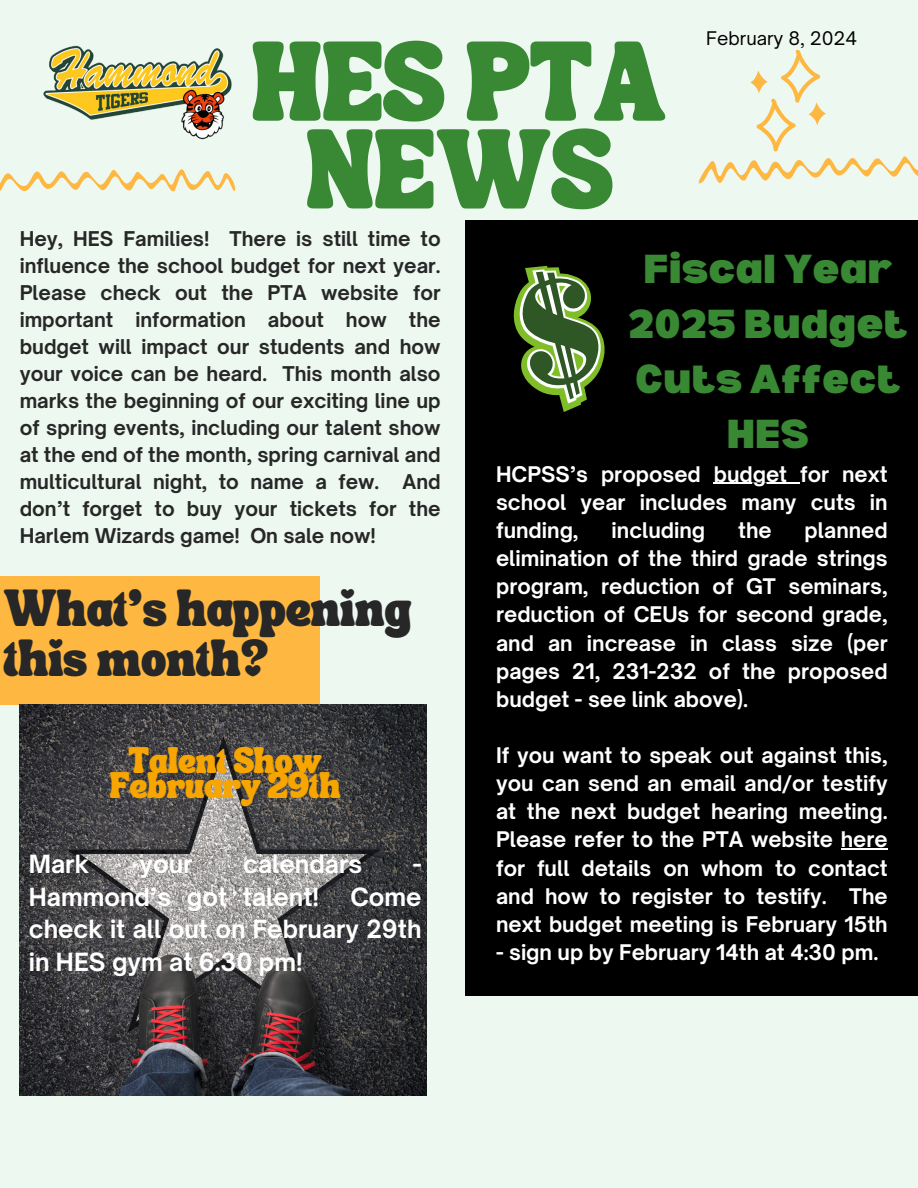
<style>
.page{position:relative;width:918px;height:1188px;background:#edf8f1}
.page>*{position:absolute;margin:0;border:0;box-sizing:border-box;transform-origin:0 0}
.t1{font:55.05px/87.8px "TANSONGBIRD";letter-spacing:.01em;color:#398934;text-align:center}
.t2{font:900 39.6px/55.2px "Bernoru";color:#398934;text-align:center}
.t3{font:25.35px/50.7px "TANSONGBIRD";color:#272727}
.t4{font:700 24px/32.7px "Open Sauce One";color:#fff;text-align:justify}
.t5{font:700 20.7px/28.2px "Open Sauce One";color:#fff;text-align:justify}
.t6{font:700 19.5px/27px "Open Sauce One";color:#272727;text-align:justify}
.t7{font:18px "TANSONGBIRD";color:#f7a500}
.t8{font:18px "Open Sauce One";color:#000}
</style>
<div class="page">
<div style="left:0;top:576px;width:319px;height:128px;background:#feb841"></div>
<svg style="left:0;top:169px;width:236px;height:23px"></svg>
<svg style="left:698px;top:49px;width:220px;height:135px"></svg>
<img style="left:43px;top:45px;width:189px;height:95px">
<div style="left:466px;top:220px;width:452px;height:775px;background:#000"></div>
<svg style="left:513px;top:266px;width:92px;height:146px"></svg>
<hr style="left:714px;top:483px;width:86px;height:1px;background:#fff">
<hr style="left:841px;top:849px;width:47px;height:1px;background:#fff">
<img style="left:20px;top:704px;width:407px;height:392px">
<p class="t1" style="left:252px;top:58px;width:416px">HES PTA<br>NEWS</p>
<h4 class="t8" style="left:706px;top:27px;width:152px">February 8, 2024</h4>
<h5 class="t6" style="left:20px;top:225px;width:423px">Hey, HES Families! There is still time to influence the school budget for next year.<br>Please check out the PTA website for important information about how the budget will impact our students and how your voice can be heard. This month also marks the beginning of our exciting line up of spring events, including our talent show at the end of the month, spring carnival and multicultural night, to name a few. And don’t forget to buy your tickets for the Harlem Wizards game! On sale now!</h5>
<p class="t3" style="left:4px;top:591px;width:410px">What’s happening this month?</p>
<p class="t7" style="left:128px;top:757px;width:195px">Talent Show</p>
<p class="t7" style="left:110px;top:781px;width:233px">February 29th</p>
<h3 class="t4" style="left:29px;top:847px;width:62px">Mark</h3>
<h3 class="t4" style="left:140px;top:847px;width:55px">your</h3>
<h3 class="t4" style="left:243px;top:847px;width:121px">calendars</h3>
<h3 class="t4" style="left:413px;top:847px;width:10px">-</h3>
<h3 class="t4" style="left:29px;top:880px;width:292px">Hammond’s got talent!</h3>
<h3 class="t4" style="left:29px;top:880px;width:394px;text-indent:322px">Come check it all out on February 29th in HES gym at 6:30 pm!</h3>
<p class="t2" style="left:628px;top:240px;width:281px">Fiscal Year<br>2025 Budget<br>Cuts Affect<br>HES</p>
<p class="t5" style="left:496px;top:460px;width:206px">HCPSS’s proposed</p>
<h1 class="t5" style="left:496px;top:460px;width:393px;text-indent:218px">budget for next school year includes many cuts in funding,</h1>
<h1 class="t5" style="left:612px;top:516px;width:95px">including</h1>
<h1 class="t5" style="left:738px;top:516px;width:35px">the</h1>
<h1 class="t5" style="left:496px;top:516px;width:393px;text-indent:309px">planned elimination of the third grade strings program, reduction of GT seminars, reduction of CEUs for second grade, and an increase in class size (per pages 21, 231-232 of the proposed budget - see link above).</h1>
<h1 class="t5" style="left:496px;top:741px;width:393px">If you want to speak out against this,</h1>
<p class="t5" style="left:496px;top:769px;width:393px">you can send an email and/or testify at the next budget hearing meeting.<br>Please refer to the PTA website here for full details on whom to contact and how to register to testify. The next budget meeting is February 15th</p>
<p class="t5" style="left:496px;top:938px;width:384px">- sign up by February 14th at 4:30 pm.</p>
</div>
